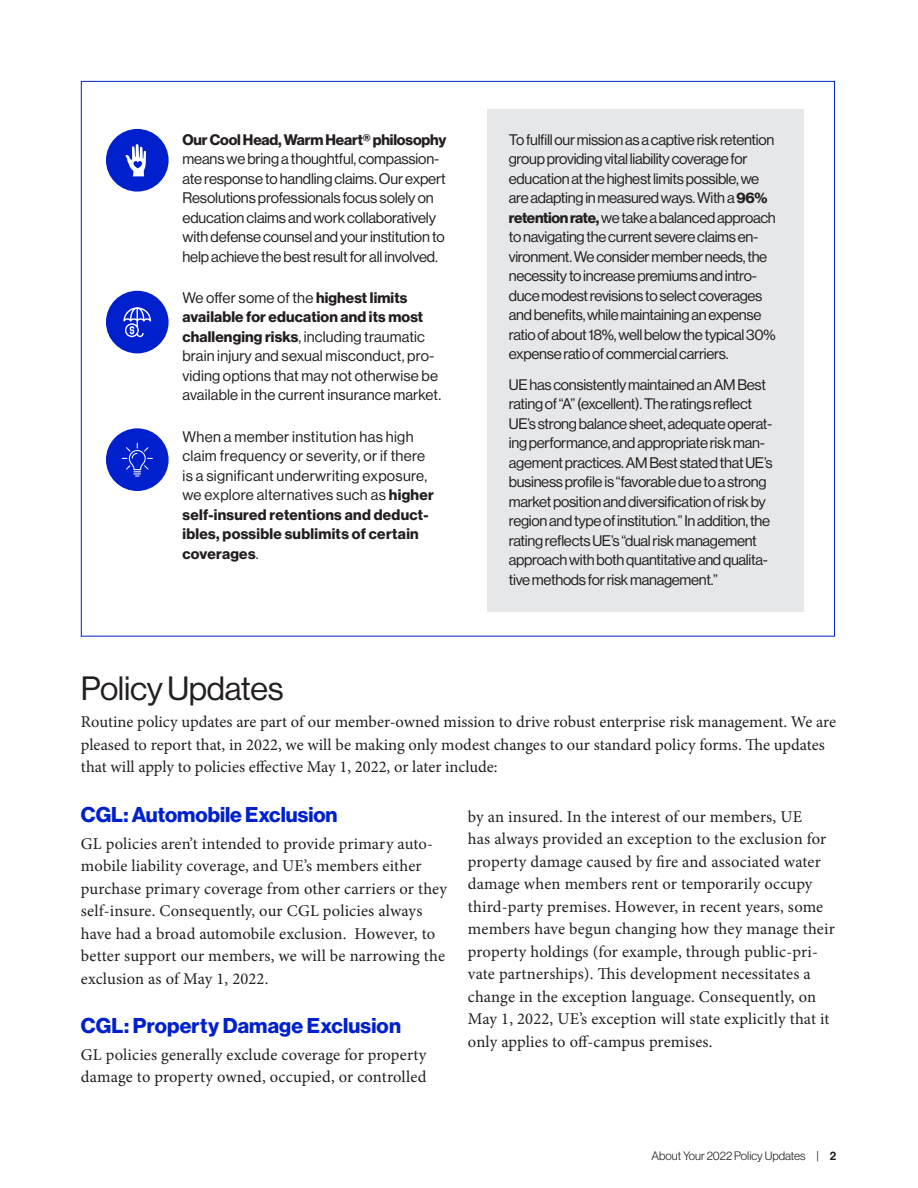
<style>
.page{position:relative;width:918px;height:1188px;background:#fff}
.page>*{position:absolute;margin:0;border:0;box-sizing:border-box;transform-origin:0 0}
.t1{font:33px "N Haas Grotesk DS Pro 55 Rg";letter-spacing:-.01em;color:#231f20}
.t2{font:21px "N Haas Grotesk DS Pro 75 Bd";color:#0020cd}
.t3{font:16.5px/22.5px "Minion Pro";letter-spacing:.005em;color:#231f20}
.t4{font:15px/19.5px "N Haas Grotesk DS Pro 55 Rg";letter-spacing:-.02em;color:#231f20}
.t5{font:15px/19.5px "N Haas Grotesk DS Pro 55 Rg";letter-spacing:.01em;color:#231f20}
.t6{font:15px/19.5px "N Haas Grotesk DS Pro 55 Rg";letter-spacing:.02em;color:#231f20}
.t7{font:15px/19.5px "N Haas Grotesk DS Pro 75 Bd";letter-spacing:.01em;color:#231f20}
.t8{font:15px "N Haas Grotesk DS Pro 75 Bd";letter-spacing:-.01em;color:#231f20}
.t9{font:12px "N Haas Grotesk DS Pro 45 Lt";color:#231f20}
.s1{font-family:"N Haas Grotesk DS Pro 75 Bd"}
.s2{font-family:"N Haas Grotesk DS Pro 55 Rg"}
.s3{font-family:"N Haas Grotesk DS Pro 65 Md"}
</style>
<div class="page">
<div style="left:487px;top:109px;width:316px;height:502px;background:#e6e7e9"></div>
<div style="left:106px;top:129px;width:63px;height:63px;background:#0020cd;border-radius:50%"></div>
<svg style="left:125px;top:144px;width:21px;height:32px"></svg>
<div style="left:106px;top:291px;width:63px;height:62px;background:#0020cd;border-radius:50%"></div>
<svg style="left:123px;top:307px;width:28px;height:30px"></svg>
<div style="left:106px;top:428px;width:63px;height:63px;background:#0020cd;border-radius:50%"></div>
<svg style="left:121px;top:442px;width:32px;height:35px"></svg>
<p class="t8" style="left:183px;top:131px;width:265px">Our Cool Head, Warm Heart® philosophy</p>
<p class="t4" style="left:183px;top:149px;width:265px">means we bring a thoughtful, compassion&shy;ate response to handling claims. Our expert Resolutions professionals focus solely on education claims and work collaboratively with defense counsel and your institution to help achieve the best result for all involved.</p>
<p class="t5" style="left:183px;top:288px;width:227px">We offer some of the <span class="s1">highest limits</span></p>
<p class="t7" style="left:183px;top:308px;width:242px">available for education and its most</p>
<p class="t5" style="left:183px;top:327px;width:260px"><span class="s1">challenging risks</span>, including traumatic brain injury and sexual misconduct, pro&shy;viding options that may not otherwise be available in the current insurance market.</p>
<p class="t6" style="left:183px;top:427px;width:253px">When a member institution has high claim frequency or severity, or if there is a significant underwriting exposure, we explore alternatives such as <span class="s1">higher</span></p>
<p class="t7" style="left:183px;top:505px;width:247px">self-insured retentions and deduct&shy;ibles, possible sublimits of certain coverages<span class="s2">.</span></p>
<p class="t4" style="left:509px;top:130px;width:268px">To fulfill our mission as a captive risk retention group providing vital liability coverage for education at the highest limits possible, we are adapting in measured ways. With a <span class="s1">96% retention rate,</span> we take a balanced approach to navigating the current severe claims en&shy;vironment. We consider member needs, the necessity to increase premiums and intro&shy;duce modest revisions to select coverages and benefits, while maintaining an expense ratio of about 18%, well below the typical 30% expense ratio of commercial carriers.</p>
<p class="t4" style="left:509px;top:375px;width:265px">UE has consistently maintained an AM Best rating of “A” (excellent). The ratings reflect UE’s strong balance sheet, adequate operat&shy;ing performance, and appropriate risk man&shy;agement practices. AM Best stated that UE’s business profile is “favorable due to a strong market position and diversification of risk by region and type of institution.” In addition, the rating reflects UE’s “dual risk management approach with both quantitative and qualita&shy;tive methods for risk management.”</p>
<h1 class="t1" style="left:81px;top:670px;width:204px">Policy Updates</h1>
<p class="t3" style="left:81px;top:711px;width:757px">Routine policy updates are part of our member-owned mission to drive robust enterprise risk management. We are pleased to report that, in 2022, we will be making only modest changes to our standard policy forms. The updates that will apply to policies effective May 1, 2022, or later include:</p>
<p class="t2" style="left:81px;top:802px;width:258px">CGL: Automobile Exclusion</p>
<p class="t3" style="left:81px;top:832px;width:368px">GL policies aren’t intended to provide primary auto&shy;mobile liability coverage, and UE’s members either purchase primary coverage from other carriers or they self-insure. Consequently, our CGL policies always have had a broad automobile exclusion. However, to better support our members, we will be narrowing the exclusion as of May 1, 2022.</p>
<p class="t2" style="left:81px;top:1013px;width:322px">CGL: Property Damage Exclusion</p>
<p class="t3" style="left:81px;top:1043px;width:347px">GL policies generally exclude coverage for property damage to property owned, occupied, or controlled</p>
<p class="t3" style="left:468px;top:805px;width:368px">by an insured. In the interest of our members, UE<br>has always provided an exception to the exclusion for property damage caused by fire and associated water damage when members rent or temporarily occupy third-party premises. However, in recent years, some members have begun changing how they manage their property holdings (for example, through public-pri&shy;vate partnerships). This development necessitates a change in the exception language. Consequently, on May 1, 2022, UE’s exception will state explicitly that it only applies to off-campus premises.</p>
<p class="t9" style="left:652px;top:1149px;width:186px">About Your 2022 Policy Updates | <span class="s3">2</span></p>
</div>
